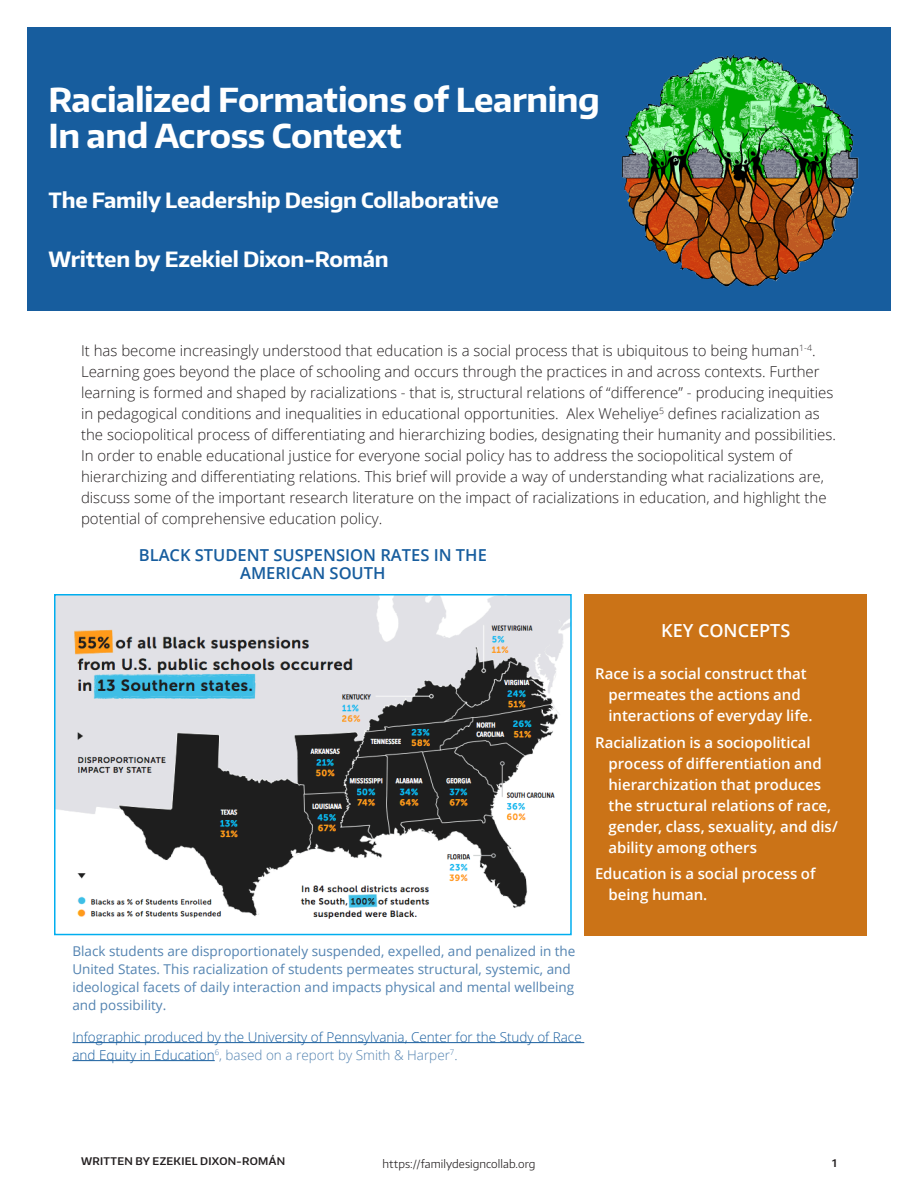
<style>
.page{position:relative;width:918px;height:1188px;background:#fff}
.page>*{position:absolute;margin:0;border:0;box-sizing:border-box;transform-origin:0 0}
.Text_in_multi_column{font:700 33px/36px "Encode Sans Normal";letter-spacing:-.015em;color:#fff}
.Text_in_multi_column-2{font:700 21px "Encode Sans Normal";letter-spacing:-.01em;color:#fff}
.t1{font:600 18px "Open Sans";color:#fff}
.t2{font:600 16.5px/18px "Open Sans";color:#175d9e;text-align:center}
.t3{font:300 15px/21px "Open Sans";color:#231f20}
.For_more_info_bullet{font:600 15px/21px "Open Sans";letter-spacing:-.005em;color:#fff}
.t4{font:13.5px/18px "Open Sans";color:#5383b1}
.t5{font:300 13.5px/18px "Open Sans";color:#175d9e}
.t6{font:300 11.25px "Encode Sans Normal";letter-spacing:.005em;color:#231f20}
.t7{font:600 10.5px "Encode Sans Normal";letter-spacing:.03em;color:#231f20}
.s1{color:#5383b1}
</style>
<div class="page">
<div style="left:584px;top:594px;width:283px;height:341px;background:#cb7317"></div>
<div style="left:27px;top:27px;width:864px;height:283px;background:#175d9e"></div>
<img style="left:621px;top:54px;width:238px;height:233px">
<hr style="left:72px;top:1042px;width:512px;height:1px;background:#175d9e">
<hr style="left:72px;top:1060px;width:143px;height:1px;background:#175d9e">
<img style="left:57px;top:597px;width:512px;height:322px">
<div style="left:54px;top:594px;width:518px;height:341px;border:2px solid #00aeef"></div>
<p class="Text_in_multi_column" style="left:49px;top:81px;width:553px">Racialized Formations of Learning<br>In and Across Context</p>
<p class="Text_in_multi_column-2" style="left:49px;top:186px;width:452px">The Family Leadership Design Collaborative</p>
<p class="Text_in_multi_column-2" style="left:49px;top:245px;width:342px">Written by Ezekiel Dixon-Román</p>
<p class="t3" style="left:81px;top:339px;width:756px">It has become increasingly understood that education is a social process that is ubiquitous to being human<sup>1-4</sup>.<br>Learning goes beyond the place of schooling and occurs through the practices in and across contexts. Further learning is formed and shaped by racializations - that is, structural relations of “difference” - producing inequities in pedagogical conditions and inequalities in educational opportunities. Alex Weheliye<sup>5</sup> defines racialization as the sociopolitical process of differentiating and hierarchizing bodies, designating their humanity and possibilities.<br>In order to enable educational justice for everyone social policy has to address the sociopolitical system of hierarchizing and differentiating relations. This brief will provide a way of understanding what racializations are, discuss some of the important research literature on the impact of racializations in education, and highlight the potential of comprehensive education policy.</p>
<p class="t2" style="left:139px;top:546px;width:350px">BLACK STUDENT SUSPENSION RATES IN THE<br>AMERICAN SOUTH</p>
<p class="t1" style="left:661px;top:618px;width:131px">KEY CONCEPTS</p>
<p class="For_more_info_bullet" style="left:609px;top:663px;width:206px;text-indent:-14px">Race is a social construct that permeates the actions and interactions of everyday life.</p>
<p class="For_more_info_bullet" style="left:609px;top:731px;width:231px;text-indent:-14px">Racialization is a sociopolitical process of differentiation and hierarchization that produces the structural relations of race, gender, class, sexuality, and dis/ ability among others</p>
<p class="For_more_info_bullet" style="left:609px;top:863px;width:208px;text-indent:-14px">Education is a social process of being human.</p>
<p class="t4" style="left:72px;top:942px;width:505px">Black students are disproportionately suspended, expelled, and penalized in the United States. This racialization of students permeates structural, systemic, and ideological facets of daily interaction and impacts physical and mental wellbeing and possibility.</p>
<p class="t5" style="left:72px;top:1027px;width:511px">Infographic produced by the University of Pennsylvania, Center for the Study of Race and Equity in Education<sup>6</sup><span class="s1">, based on a report by Smith &amp; Harper</span><sup>7</sup><span class="s1">.</span></p>
<p class="t7" style="left:81px;top:1154px;width:206px">WRITTEN BY EZEKIEL DIXON-ROMÁN</p>
<p class="t6" style="left:382px;top:1156px;width:155px">https://familydesigncollab.org</p>
<p class="t7" style="left:832px;top:1157px;width:6px">1</p>
</div>
